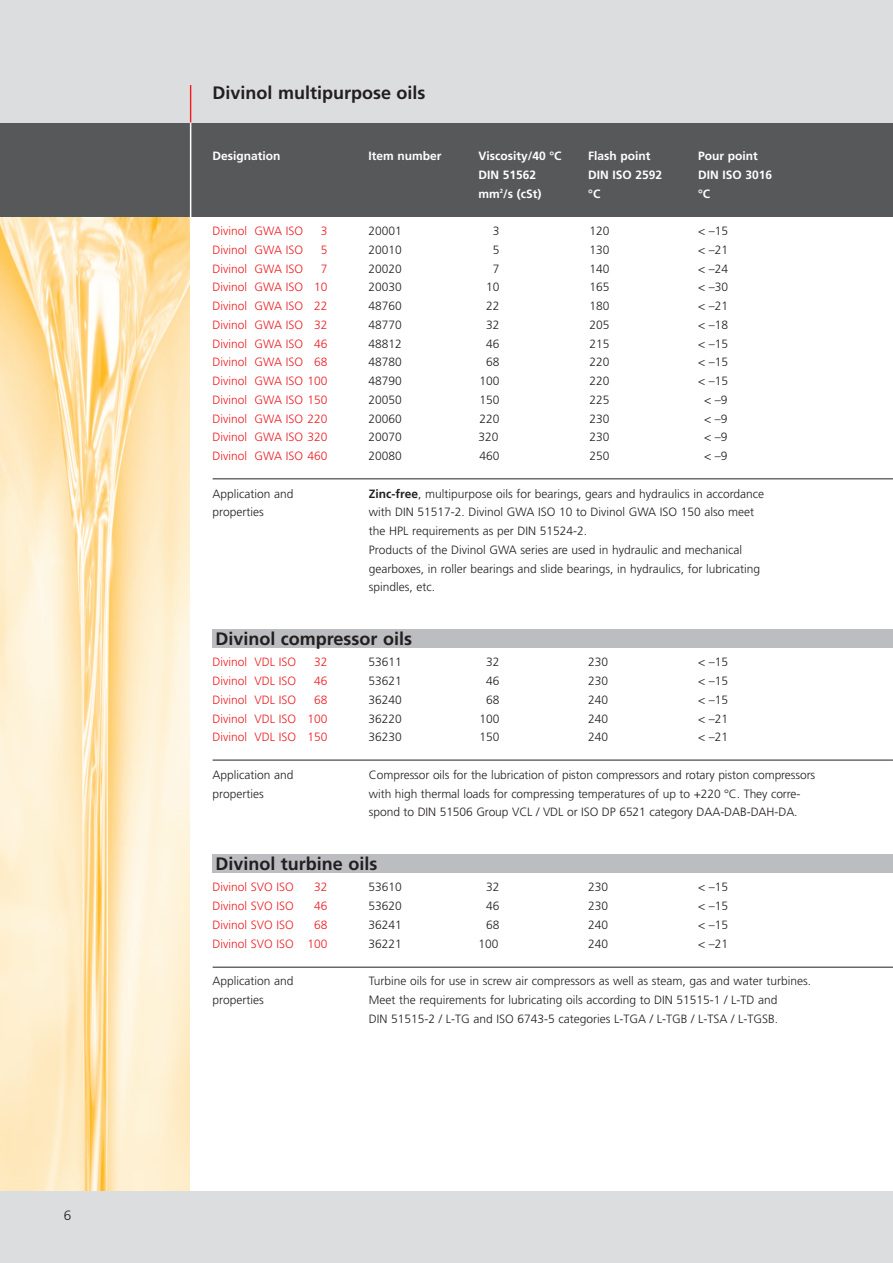
<style>
.page{position:relative;width:893px;height:1263px;background:#fff}
.page>*{position:absolute;margin:0;border:0;box-sizing:border-box;transform-origin:0 0}
.t1{font:700 18px "Frutiger";color:#231f20}
.t2{font:300 13.5px "Frutiger";color:#231f20}
.t3{font:300 12px/18.8px "Frutiger";color:#231f20;text-align:justify}
.t4{font:300 12px/18.8px "Frutiger";color:#ee1d23;text-align:justify}
.t5{font:700 12px/18.8px "Frutiger";color:#fff}
.s1{font-weight:700}
</style>
<div class="page">
<img style="left:0;top:216px;width:189px;height:975px">
<div style="left:0;top:1191px;width:893px;height:72px;background:#dcdddf"></div>
<div style="left:0;top:85px;width:893px;height:131px;background:#57585a"></div>
<div style="left:0;top:0;width:893px;height:123px;background:#dcdddf"></div>
<hr style="left:190px;top:85px;width:1px;height:150px;background:#fff">
<hr style="left:190px;top:85px;width:1px;height:38px;background:#ee1d23">
<div style="left:213px;top:629px;width:680px;height:19px;background:#bcbdc0"></div>
<div style="left:213px;top:854px;width:680px;height:19px;background:#bcbdc0"></div>
<hr style="left:213px;top:967px;width:680px;height:1px;background:#231f20">
<hr style="left:213px;top:760px;width:680px;height:1px;background:#231f20">
<hr style="left:213px;top:479px;width:680px;height:1px;background:#231f20">
<p class="t2" style="left:64px;top:1210px;width:9px">6</p>
<h1 class="t1" style="left:213px;top:85px;width:214px">Divinol multipurpose oils</h1>
<p class="t5" style="left:213px;top:147px;width:69px">Designation</p>
<p class="t4" style="left:213px;top:222px;width:92px">Divinol GWA ISO</p>
<p class="t4" style="left:321px;top:222px;width:8px">3</p>
<p class="t4" style="left:213px;top:241px;width:92px">Divinol GWA ISO</p>
<p class="t4" style="left:321px;top:241px;width:8px">5</p>
<p class="t4" style="left:213px;top:260px;width:92px">Divinol GWA ISO</p>
<p class="t4" style="left:213px;top:260px;width:116px;text-indent:108px">7<br>Divinol GWA ISO 10<br>Divinol GWA ISO 22<br>Divinol GWA ISO 32<br>Divinol GWA ISO 46<br>Divinol GWA ISO 68<br>Divinol GWA ISO 100<br>Divinol GWA ISO 150<br>Divinol GWA ISO 220<br>Divinol GWA ISO 320<br>Divinol GWA ISO 460</p>
<p class="t3" style="left:213px;top:485px;width:83px">Application and properties</p>
<p class="t5" style="left:369px;top:147px;width:75px">Item number</p>
<p class="t3" style="left:369px;top:222px;width:35px">20001<br>20010<br>20020<br>20030<br>48760<br>48770<br>48812<br>48780<br>48790<br>20050<br>20060<br>20070<br>20080</p>
<p class="t5" style="left:478px;top:147px;width:85px">Viscosity/40 °C<br>DIN 51562 mm<sup>2</sup>/s (cSt)</p>
<p class="t3" style="left:478px;top:222px;width:23px;text-align:right">3<br>5<br>7<br>10<br>22<br>32<br>46<br>68<br>100<br>150<br>220<br>320<br>460</p>
<p class="t5" style="left:588px;top:147px;width:76px">Flash point<br>DIN ISO 2592 °C</p>
<p class="t3" style="left:589px;top:222px;width:22px">120<br>130<br>140<br>165<br>180<br>205<br>215<br>220<br>220<br>225<br>230<br>230<br>250</p>
<p class="t5" style="left:698px;top:147px;width:76px">Pour point<br>DIN ISO 3016 °C</p>
<p class="t3" style="left:698px;top:222px;width:32px;text-align:center">&lt; –15 &lt; –21 &lt; –24 &lt; –30 &lt; –21 &lt; –18 &lt; –15 &lt; –15 &lt; –15 &lt; –9 &lt; –9 &lt; –9 &lt; –9</p>
<p class="t3" style="left:369px;top:485px;width:397px;text-align:left"><span class="s1">Zinc-free</span>, multipurpose oils for bearings, gears and hydraulics in accordance with DIN 51517-2. Divinol GWA ISO 10 to Divinol GWA ISO 150 also meet the HPL requirements as per DIN 51524-2.<br>Products of the Divinol GWA series are used in hydraulic and mechanical gearboxes, in roller bearings and slide bearings, in hydraulics, for lubricating spindles, etc.</p>
<h1 class="t1" style="left:215px;top:632px;width:198px">Divinol compressor oils</h1>
<p class="t4" style="left:213px;top:654px;width:85px">Divinol VDL ISO</p>
<p class="t4" style="left:314px;top:654px;width:15px">32</p>
<p class="t4" style="left:213px;top:672px;width:85px">Divinol VDL ISO</p>
<p class="t4" style="left:314px;top:672px;width:15px">46</p>
<p class="t4" style="left:213px;top:691px;width:85px">Divinol VDL ISO</p>
<p class="t4" style="left:213px;top:691px;width:116px;text-indent:101px">68<br>Divinol VDL ISO 100<br>Divinol VDL ISO 150</p>
<p class="t3" style="left:213px;top:766px;width:83px">Application and properties</p>
<p class="t3" style="left:369px;top:654px;width:35px">53611<br>53621<br>36240<br>36220<br>36230</p>
<p class="t3" style="left:480px;top:654px;width:22px;text-align:center">32<br>46<br>68<br>100<br>150</p>
<p class="t3" style="left:588px;top:654px;width:22px">230<br>230<br>240<br>240<br>240</p>
<p class="t3" style="left:698px;top:654px;width:32px">&lt; –15 &lt; –15 &lt; –15 &lt; –21 &lt; –21</p>
<p class="t3" style="left:369px;top:766px;width:448px;text-align:left">Compressor oils for the lubrication of piston compressors and rotary piston compressors with high thermal loads for compressing temperatures of up to +220 °C. They corre&shy;spond to DIN 51506 Group VCL / VDL or ISO DP 6521 category DAA-DAB-DAH-DA.</p>
<h1 class="t1" style="left:215px;top:857px;width:163px">Divinol turbine oils</h1>
<p class="t4" style="left:213px;top:879px;width:83px">Divinol SVO ISO</p>
<p class="t4" style="left:314px;top:879px;width:15px">32</p>
<p class="t4" style="left:213px;top:897px;width:83px">Divinol SVO ISO</p>
<p class="t4" style="left:314px;top:897px;width:15px">46</p>
<p class="t4" style="left:213px;top:916px;width:83px">Divinol SVO ISO</p>
<p class="t4" style="left:213px;top:916px;width:116px;text-align:right">68<br>Divinol SVO ISO 100</p>
<p class="t3" style="left:213px;top:972px;width:83px">Application and properties</p>
<p class="t3" style="left:369px;top:879px;width:35px">53610<br>53620<br>36241<br>36221</p>
<p class="t3" style="left:478px;top:879px;width:23px;text-align:right">32<br>46<br>68<br>100</p>
<p class="t3" style="left:588px;top:879px;width:22px">230<br>230<br>240<br>240</p>
<p class="t3" style="left:698px;top:879px;width:32px">&lt; –15 &lt; –15 &lt; –15 &lt; –21</p>
<p class="t3" style="left:369px;top:972px;width:444px;text-align:left">Turbine oils for use in screw air compressors as well as steam, gas and water turbines.<br>Meet the requirements for lubricating oils according to DIN 51515-1 / L-TD and<br>DIN 51515-2 / L-TG and ISO 6743-5 categories L-TGA / L-TGB / L-TSA / L-TGSB.</p>
</div>
